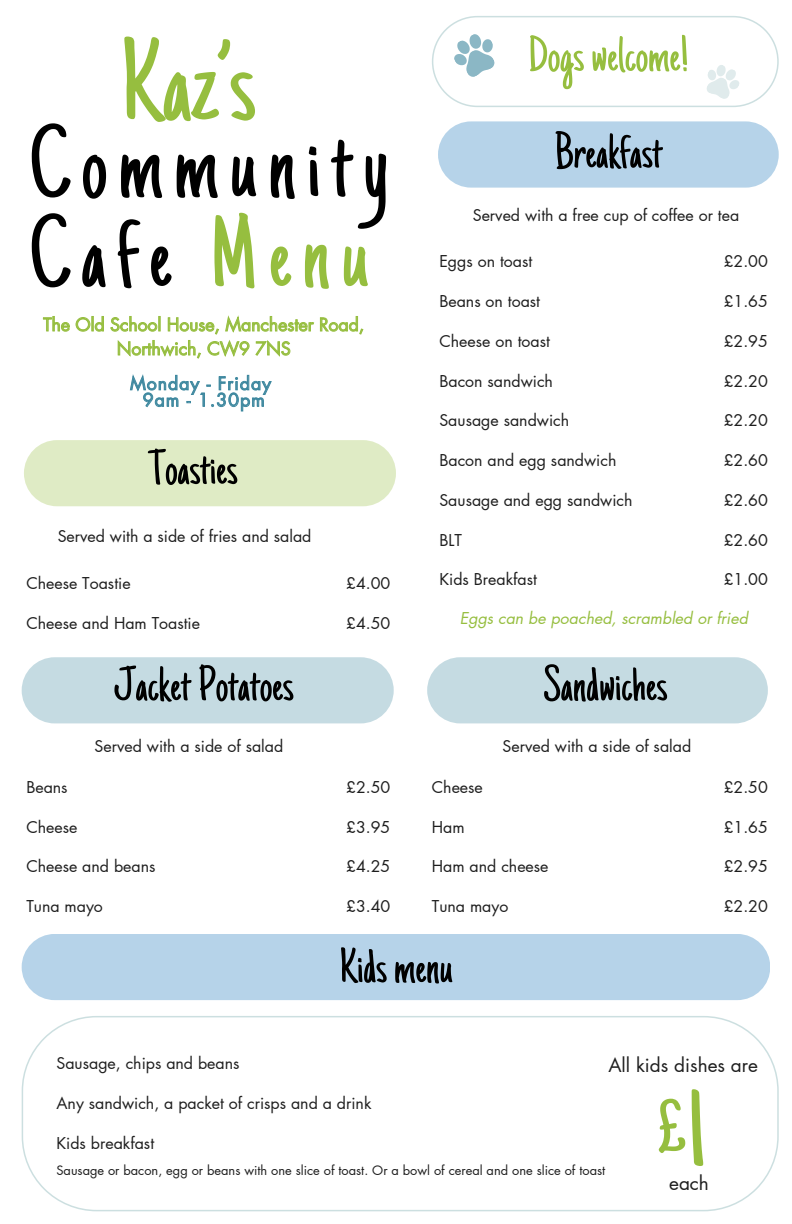
<style>
.page{position:relative;width:792px;height:1224px;background:#fff}
.page>*{position:absolute;margin:0;border:0;box-sizing:border-box;transform-origin:0 0}
.t1{font:120.3px "Just Another Hand";color:#96be3f}
.t2{font:112.7px "Just Another Hand";color:#96be3f}
.t3{font:103.4px/89.9px "Just Another Hand";letter-spacing:.11em;color:#000}
.t4{font:50.3px "Just Another Hand";color:#000}
.t5{font:50.3px "Just Another Hand";color:#96be3f}
.t6{font:19px "Futura LT Pro";color:#1e1e1e}
.t7{font:17.6px/24px "Futura LT Pro";color:#96be3f;text-align:center}
.t8{font:17.6px/16.5px "Futura LT Pro";letter-spacing:.06em;color:#3e889f;text-align:center}
.t9{font:16px "Futura LT Pro";color:#1e1e1e}
.t10{font:italic 16px "Futura LT Pro";color:#96be3f}
.t11{font:12.8px "Futura LT Pro";color:#1e1e1e}
.s1{color:#96be3f}
</style>
<div class="page">
<div style="left:24px;top:440px;width:372px;height:66px;background:#dfebc5;border-radius:33px"></div>
<div style="left:438px;top:121px;width:341px;height:67px;background:#b6d3e9;border-radius:33px"></div>
<div style="left:22px;top:934px;width:748px;height:66px;background:#b6d3e9;border-radius:33px"></div>
<div style="left:22px;top:657px;width:372px;height:66px;background:#c5dbe2;border-radius:33px"></div>
<div style="left:427px;top:657px;width:341px;height:66px;background:#c5dbe2;border-radius:33px"></div>
<svg style="left:22px;top:1016px;width:756px;height:195px"></svg>
<svg style="left:130px;top:374px;width:142px;height:37px"></svg>
<svg style="left:43px;top:315px;width:320px;height:44px"></svg>
<svg style="left:432px;top:16px;width:347px;height:91px"></svg>
<p class="t1" style="left:120px;top:35px;width:137px">Kaz’s</p>
<h3 class="t3" style="left:29px;top:130px;width:361px">Community<br>Cafe <span class="s1">Menu</span></h3>
<h3 class="t7" style="left:43px;top:313px;width:322px">The Old School House, Manchester Road,<br>Northwich, CW9 7NS</h3>
<h4 class="t8" style="left:130px;top:376px;width:142px">Monday - Friday<br>9am - 1.30pm</h4>
<h1 class="t4" style="left:149px;top:448px;width:90px">Toasties</h1>
<h5 class="t9" style="left:58px;top:529px;width:255px">Served with a side of fries and salad</h5>
<h5 class="t9" style="left:26px;top:576px;width:106px">Cheese Toastie</h5>
<h5 class="t9" style="left:26px;top:615px;width:175px">Cheese and Ham Toastie</h5>
<h4 class="t9" style="left:346px;top:576px;width:46px">£4.00</h4>
<h4 class="t9" style="left:346px;top:615px;width:46px">£4.50</h4>
<h3 class="t5" style="left:528px;top:35px;width:162px">Dogswelcome!</h3>
<h2 class="t4" style="left:554px;top:132px;width:109px">Breakfast</h2>
<h5 class="t9" style="left:473px;top:207px;width:268px">Served with a free cup of coffee or tea</h5>
<h5 class="t9" style="left:724px;top:254px;width:46px">£2.00</h5>
<h5 class="t9" style="left:724px;top:294px;width:46px">£1.65</h5>
<h5 class="t9" style="left:724px;top:334px;width:46px">£2.95</h5>
<h5 class="t9" style="left:724px;top:373px;width:46px">£2.20</h5>
<h5 class="t9" style="left:724px;top:413px;width:46px">£2.20</h5>
<h5 class="t9" style="left:724px;top:453px;width:46px">£2.60</h5>
<h5 class="t9" style="left:724px;top:493px;width:46px">£2.60</h5>
<h5 class="t9" style="left:724px;top:532px;width:46px">£2.60</h5>
<h5 class="t9" style="left:724px;top:572px;width:46px">£1.00</h5>
<h5 class="t10" style="left:460px;top:611px;width:290px">Eggs can be poached, scrambled or fried</h5>
<p class="t9" style="left:439px;top:254px;width:94px">Eggs on toast</p>
<p class="t9" style="left:439px;top:294px;width:102px">Beans on toast</p>
<p class="t9" style="left:439px;top:334px;width:112px">Cheese on toast</p>
<p class="t9" style="left:439px;top:373px;width:115px">Bacon sandwich</p>
<p class="t9" style="left:439px;top:413px;width:131px">Sausage sandwich</p>
<p class="t9" style="left:439px;top:453px;width:179px">Bacon and egg sandwich</p>
<p class="t9" style="left:439px;top:493px;width:195px">Sausage and egg sandwich</p>
<p class="t9" style="left:439px;top:532px;width:24px">BLT</p>
<p class="t9" style="left:439px;top:572px;width:99px">Kids Breakfast</p>
<h3 class="t4" style="left:114px;top:665px;width:181px">JacketPotatoes</h3>
<h5 class="t4" style="left:543px;top:665px;width:125px">Sandwiches</h5>
<h5 class="t9" style="left:95px;top:739px;width:190px">Served with a side of salad</h5>
<h5 class="t9" style="left:503px;top:739px;width:190px">Served with a side of salad</h5>
<h3 class="t9" style="left:26px;top:780px;width:43px">Beans</h3>
<h3 class="t9" style="left:26px;top:819px;width:53px">Cheese</h3>
<h3 class="t9" style="left:26px;top:859px;width:131px">Cheese and beans</h3>
<h3 class="t9" style="left:26px;top:899px;width:78px">Tuna mayo</h3>
<h5 class="t9" style="left:346px;top:780px;width:46px">£2.50</h5>
<h5 class="t9" style="left:346px;top:819px;width:46px">£3.95</h5>
<h5 class="t9" style="left:346px;top:859px;width:46px">£4.25</h5>
<h5 class="t9" style="left:346px;top:899px;width:46px">£3.40</h5>
<h5 class="t9" style="left:432px;top:780px;width:53px">Cheese</h5>
<h5 class="t9" style="left:432px;top:819px;width:34px">Ham</h5>
<h5 class="t9" style="left:432px;top:859px;width:118px">Ham and cheese</h5>
<h5 class="t9" style="left:432px;top:899px;width:78px">Tuna mayo</h5>
<h5 class="t4" style="left:339px;top:947px;width:115px">Kids menu</h5>
<h5 class="t9" style="left:724px;top:780px;width:46px">£2.50</h5>
<h5 class="t9" style="left:724px;top:819px;width:46px">£1.65</h5>
<h5 class="t9" style="left:724px;top:859px;width:46px">£2.95</h5>
<h5 class="t9" style="left:724px;top:899px;width:46px">£2.20</h5>
<h4 class="t9" style="left:56px;top:1056px;width:185px">Sausage, chips and beans</h4>
<h4 class="t9" style="left:56px;top:1096px;width:317px">Any sandwich, a packet of crisps and a drink</h4>
<h4 class="t9" style="left:56px;top:1136px;width:99px">Kids breakfast</h4>
<h5 class="t11" style="left:56px;top:1164px;width:550px">Sausage or bacon, egg or beans with one slice of toast. Or a bowl of cereal and one slice of toast</h5>
<h5 class="t6" style="left:608px;top:1056px;width:151px">All kids dishes are</h5>
<h3 class="t2" style="left:656px;top:1087px;width:53px">£1</h3>
<h1 class="t6" style="left:669px;top:1175px;width:41px">each</h1>
</div>
